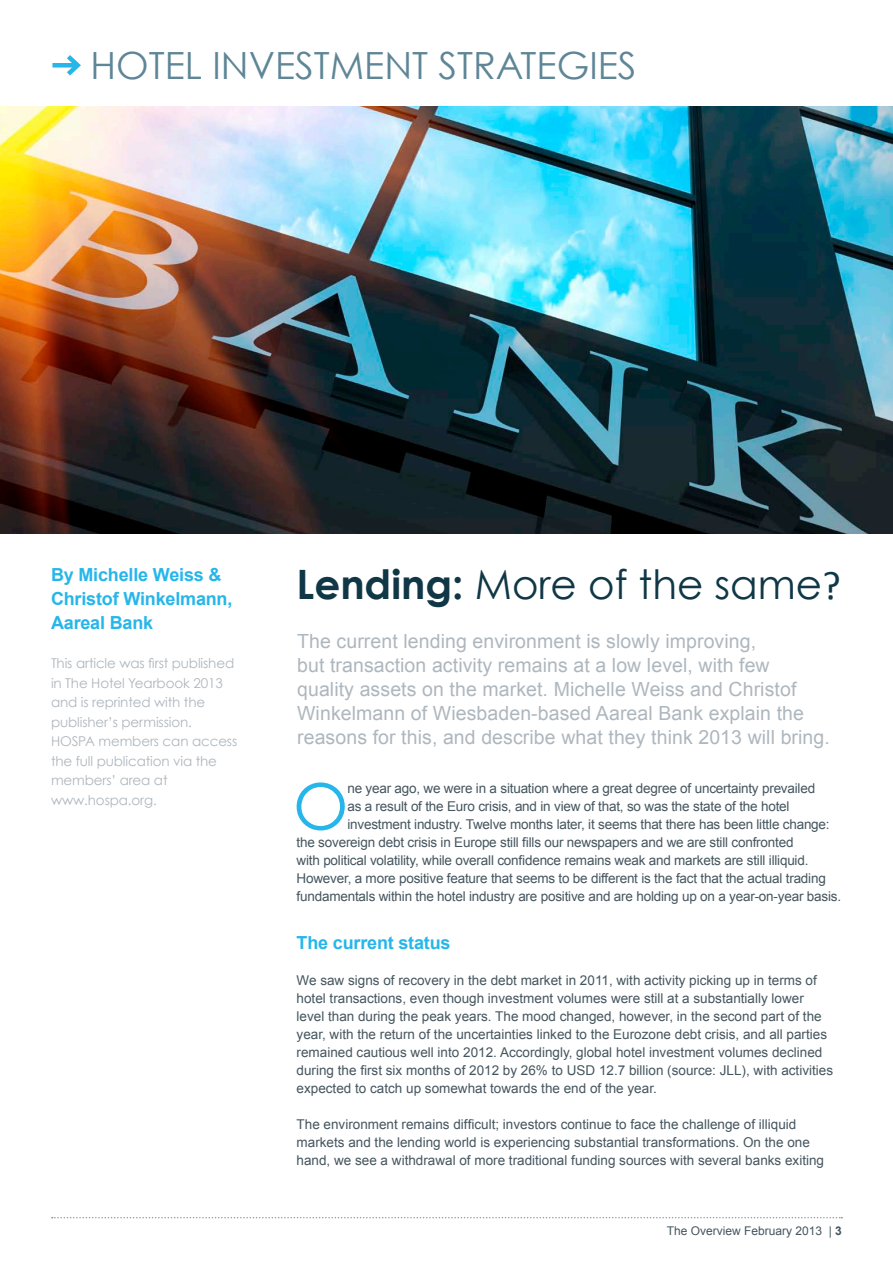
<style>
.page{position:relative;width:893px;height:1263px;background:#fff}
.page>*{position:absolute;margin:0;border:0;box-sizing:border-box;transform-origin:0 0}
.t1{font:63.6px "Century Gothic";color:#26b6ea}
.t2{font:40.5px "Century Gothic";color:#103746}
.t3{font:37.5px "Century Gothic";color:#5f8696}
.t4{font:19.5px/24px "Arial";letter-spacing:.005em;color:#aeb7be}
.t5{font:700 18px/24px "Arial";letter-spacing:-.01em;color:#26b6ea}
.t6{font:13.5px/18px "Arial";color:#45555f}
.t7{font:13.5px/19.5px "Century Gothic";letter-spacing:-.01em;color:#aeb7be}
.t8{font:12px "Arial";color:#45555f}
.s1{font-weight:700}
.s2{font-family:"Calibri"}
</style>
<div class="page">
<svg style="left:52px;top:1217px;width:790px;height:1px"></svg>
<div style="left:52px;top:63px;width:26px;height:5px;background:#26b6ea"></div>
<svg style="left:62px;top:55px;width:19px;height:21px"></svg>
<img style="left:0;top:106px;width:893px;height:428px">
<p class="t3" style="left:91px;top:43px;width:548px">HOTEL INVESTMENT STRATEGIES</p>
<p class="t5" style="left:51px;top:564px;width:183px">By Michelle Weiss &amp;<br>Christof Winkelmann,<br>Aareal Bank</p>
<p class="t7" style="left:51px;top:654px;width:185px">This article was first published in The Hotel Yearbook 2013 and is reprinted with the publisher’s permission.</p>
<p class="t7" style="left:51px;top:732px;width:188px">HOSPA members can access the full publication via the members’ area at</p>
<p class="t7" style="left:51px;top:790px;width:107px">www.hospa.org.</p>
<p class="t2" style="left:297px;top:559px;width:546px"><span class="s1">Lending:</span> More of the same<span class="s2">?</span></p>
<p class="t4" style="left:297px;top:629px;width:534px">The current lending environment is slowly improving,<br>but transaction activity remains at a low level, with few quality assets on the market. Michelle Weiss and Christof Winkelmann of Wiesbaden-based Aareal Bank explain the reasons for this, and describe what they think 2013 will bring.</p>
<p class="t1" style="left:293px;top:767px;width:57px">O</p>
<p class="t6" style="left:347px;top:780px;width:469px">ne year ago, we were in a situation where a great degree of uncertainty prevailed</p>
<p class="t6" style="left:347px;top:798px;width:444px">as a result of the Euro crisis, and in view of that, so was the state of the hotel</p>
<p class="t6" style="left:347px;top:816px;width:484px">investment industry. Twelve months later, it seems that there has been little change:</p>
<p class="t6" style="left:297px;top:834px;width:498px">the sovereign debt crisis in Europe still fills our newspapers and we are still confronted</p>
<p class="t6" style="left:297px;top:852px;width:513px">with political volatility, while overall confidence remains weak and markets are still illiquid.</p>
<p class="t6" style="left:297px;top:870px;width:531px">However, a more positive feature that seems to be different is the fact that the actual trading</p>
<p class="t6" style="left:297px;top:888px;width:546px">fundamentals within the hotel industry are positive and are holding up on a year-on-year basis.</p>
<p class="t5" style="left:297px;top:931px;width:155px">The current status</p>
<p class="t6" style="left:297px;top:972px;width:538px">We saw signs of recovery in the debt market in 2011, with activity picking up in terms of hotel transactions, even though investment volumes were still at a substantially lower level than during the peak years. The mood changed, however, in the second part of the year, with the return of the uncertainties linked to the Eurozone debt crisis, and all parties remained cautious well into 2012. Accordingly, global hotel investment volumes declined during the first six months of 2012 by 26% to USD 12.7 billion (source: JLL), with activities expected to catch up somewhat towards the end of the year.</p>
<p class="t6" style="left:297px;top:1116px;width:529px">The environment remains difficult; investors continue to face the challenge of illiquid markets and the lending world is experiencing substantial transformations. On the one hand, we see a withdrawal of more traditional funding sources with several banks exiting</p>
<p class="t8" style="left:667px;top:1223px;width:177px">The Overview February 2013 | <span class="s1">3</span></p>
</div>
